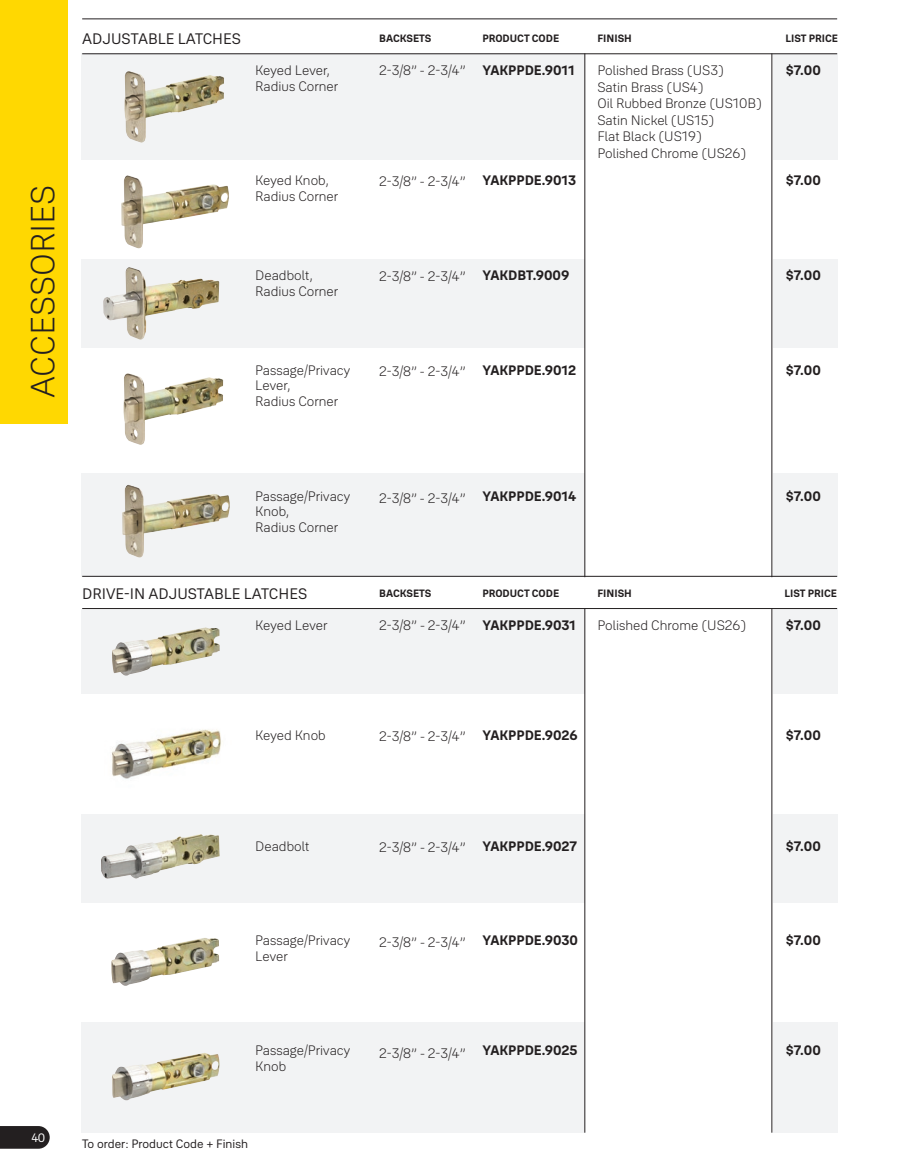
<style>
.page{position:relative;width:905px;height:1175px;background:#fff}
.page>*{position:absolute;margin:0;border:0;box-sizing:border-box;transform-origin:0 0}
.t1{font:300 33px "Yale Solis";color:#231f20}
.t2{font:15px "Yale Solis";color:#231f20}
.t3{font:300 13.5px/15.8px "Yale Solis";color:#231f20}
.t4{font:700 13.5px "Yale Solis";color:#231f20}
.t5{font:12px "Yale Solis";color:#231f20}
.t6{font:12px "Yale Solis";color:#fff}
.t7{font:700 10.5px "Yale Solis";color:#231f20}
</style>
<div class="page">
<div style="left:0;top:0;width:68px;height:423px;background:#ffd801"></div>
<svg style="left:0;top:1126px;width:50px;height:22px"></svg>
<div style="left:81px;top:53px;width:757px;height:107px;background:#f2f3f4"></div>
<div style="left:81px;top:609px;width:757px;height:84px;background:#f2f3f4"></div>
<div style="left:81px;top:473px;width:757px;height:104px;background:#f2f3f4"></div>
<div style="left:81px;top:1021px;width:757px;height:111px;background:#f2f3f4"></div>
<div style="left:81px;top:259px;width:757px;height:88px;background:#f2f3f4"></div>
<div style="left:81px;top:814px;width:757px;height:89px;background:#f2f3f4"></div>
<div style="left:585px;top:53px;width:187px;height:524px;background:#fff"></div>
<div style="left:585px;top:608px;width:187px;height:524px;background:#fff"></div>
<hr style="left:584px;top:53px;width:1px;height:524px;background:#231f20">
<hr style="left:584px;top:608px;width:1px;height:524px;background:#231f20">
<hr style="left:771px;top:53px;width:1px;height:524px;background:#231f20">
<hr style="left:771px;top:608px;width:1px;height:524px;background:#231f20">
<hr style="left:82px;top:53px;width:755px;height:1px;background:#231f20">
<hr style="left:82px;top:608px;width:755px;height:1px;background:#231f20">
<hr style="left:82px;top:18px;width:755px;height:1px;background:#231f20">
<hr style="left:82px;top:576px;width:755px;height:1px;background:#231f20">
<img style="left:112px;top:627px;width:108px;height:49px">
<img style="left:124px;top:71px;width:100px;height:72px">
<img style="left:121px;top:175px;width:108px;height:73px">
<img style="left:103px;top:267px;width:116px;height:73px">
<img style="left:123px;top:373px;width:100px;height:72px">
<img style="left:122px;top:485px;width:108px;height:72px">
<img style="left:111px;top:729px;width:110px;height:50px">
<img style="left:101px;top:834px;width:119px;height:45px">
<img style="left:111px;top:938px;width:108px;height:48px">
<img style="left:112px;top:1053px;width:108px;height:48px">
<p class="t2" style="left:82px;top:30px;width:160px">ADJUSTABLE LATCHES</p>
<p class="t3" style="left:255px;top:62px;width:84px">Keyed Lever,<br>Radius Corner</p>
<h1 class="t1" style="left:24px;top:398px;width:215px;rotate:-90deg">ACCESSORIES</h1>
<p class="t3" style="left:255px;top:173px;width:84px">Keyed Knob,<br>Radius Corner</p>
<p class="t3" style="left:255px;top:267px;width:84px">Deadbolt,<br>Radius Corner</p>
<p class="t3" style="left:255px;top:362px;width:96px">Passage/Privacy<br>Lever,<br>Radius Corner</p>
<p class="t7" style="left:379px;top:32px;width:54px">BACKSETS</p>
<p class="t7" style="left:482px;top:32px;width:78px">PRODUCT CODE</p>
<p class="t7" style="left:597px;top:32px;width:36px">FINISH</p>
<p class="t7" style="left:785px;top:32px;width:54px">LIST PRICE</p>
<p class="t3" style="left:379px;top:62px;width:88px">2-3/8” - 2-3/4”</p>
<p class="t4" style="left:482px;top:62px;width:94px">YAKPPDE.9011</p>
<p class="t3" style="left:597px;top:62px;width:166px;line-height:16.5px">Polished Brass (US3)<br>Satin Brass (US4)<br>Oil Rubbed Bronze (US10B)<br>Satin Nickel (US15)<br>Flat Black (US19)<br>Polished Chrome (US26)</p>
<p class="t4" style="left:785px;top:62px;width:36px">$7.00</p>
<p class="t3" style="left:379px;top:173px;width:88px">2-3/8” - 2-3/4”</p>
<p class="t4" style="left:482px;top:172px;width:95px">YAKPPDE.9013</p>
<p class="t4" style="left:785px;top:172px;width:36px">$7.00</p>
<p class="t3" style="left:379px;top:269px;width:88px">2-3/8” - 2-3/4”</p>
<p class="t4" style="left:482px;top:267px;width:88px">YAKDBT.9009</p>
<p class="t3" style="left:379px;top:363px;width:88px">2-3/8” - 2-3/4”</p>
<p class="t4" style="left:482px;top:361px;width:95px">YAKPPDE.9012</p>
<p class="t4" style="left:785px;top:267px;width:36px">$7.00</p>
<p class="t4" style="left:785px;top:361px;width:36px">$7.00</p>
<p class="t3" style="left:255px;top:488px;width:96px">Passage/Privacy<br>Knob,<br>Radius Corner</p>
<p class="t3" style="left:379px;top:490px;width:88px">2-3/8” - 2-3/4”</p>
<p class="t4" style="left:482px;top:487px;width:96px">YAKPPDE.9014</p>
<p class="t4" style="left:785px;top:487px;width:36px">$7.00</p>
<p class="t2" style="left:82px;top:584px;width:226px">DRIVE-IN ADJUSTABLE LATCHES</p>
<p class="t3" style="left:255px;top:617px;width:74px">Keyed Lever</p>
<p class="t7" style="left:379px;top:587px;width:54px">BACKSETS</p>
<p class="t3" style="left:379px;top:617px;width:88px">2-3/8” - 2-3/4”</p>
<p class="t7" style="left:482px;top:587px;width:78px">PRODUCT CODE</p>
<p class="t4" style="left:482px;top:617px;width:95px">YAKPPDE.9031</p>
<p class="t7" style="left:597px;top:587px;width:36px">FINISH</p>
<p class="t3" style="left:597px;top:617px;width:150px">Polished Chrome (US26)</p>
<p class="t7" style="left:784px;top:587px;width:54px">LIST PRICE</p>
<p class="t4" style="left:785px;top:617px;width:36px">$7.00</p>
<p class="t3" style="left:255px;top:727px;width:72px">Keyed Knob</p>
<p class="t3" style="left:379px;top:728px;width:88px">2-3/8” - 2-3/4”</p>
<p class="t4" style="left:482px;top:727px;width:97px">YAKPPDE.9026</p>
<p class="t6" style="left:32px;top:1130px;width:15px">40</p>
<p class="t3" style="left:255px;top:837px;width:56px">Deadbolt</p>
<p class="t3" style="left:379px;top:839px;width:88px">2-3/8” - 2-3/4”</p>
<p class="t4" style="left:482px;top:837px;width:96px">YAKPPDE.9027</p>
<p class="t3" style="left:255px;top:932px;width:96px">Passage/Privacy<br>Lever</p>
<p class="t3" style="left:379px;top:934px;width:88px">2-3/8” - 2-3/4”</p>
<p class="t4" style="left:482px;top:932px;width:97px">YAKPPDE.9030</p>
<p class="t3" style="left:255px;top:1042px;width:96px">Passage/Privacy<br>Knob</p>
<p class="t5" style="left:82px;top:1136px;width:167px">To order: Product Code + Finish</p>
<p class="t3" style="left:379px;top:1044px;width:88px">2-3/8” - 2-3/4”</p>
<p class="t4" style="left:482px;top:1042px;width:97px">YAKPPDE.9025</p>
<p class="t4" style="left:785px;top:727px;width:36px">$7.00</p>
<p class="t4" style="left:785px;top:837px;width:36px">$7.00</p>
<p class="t4" style="left:785px;top:932px;width:36px">$7.00</p>
<p class="t4" style="left:785px;top:1042px;width:36px">$7.00</p>
</div>
